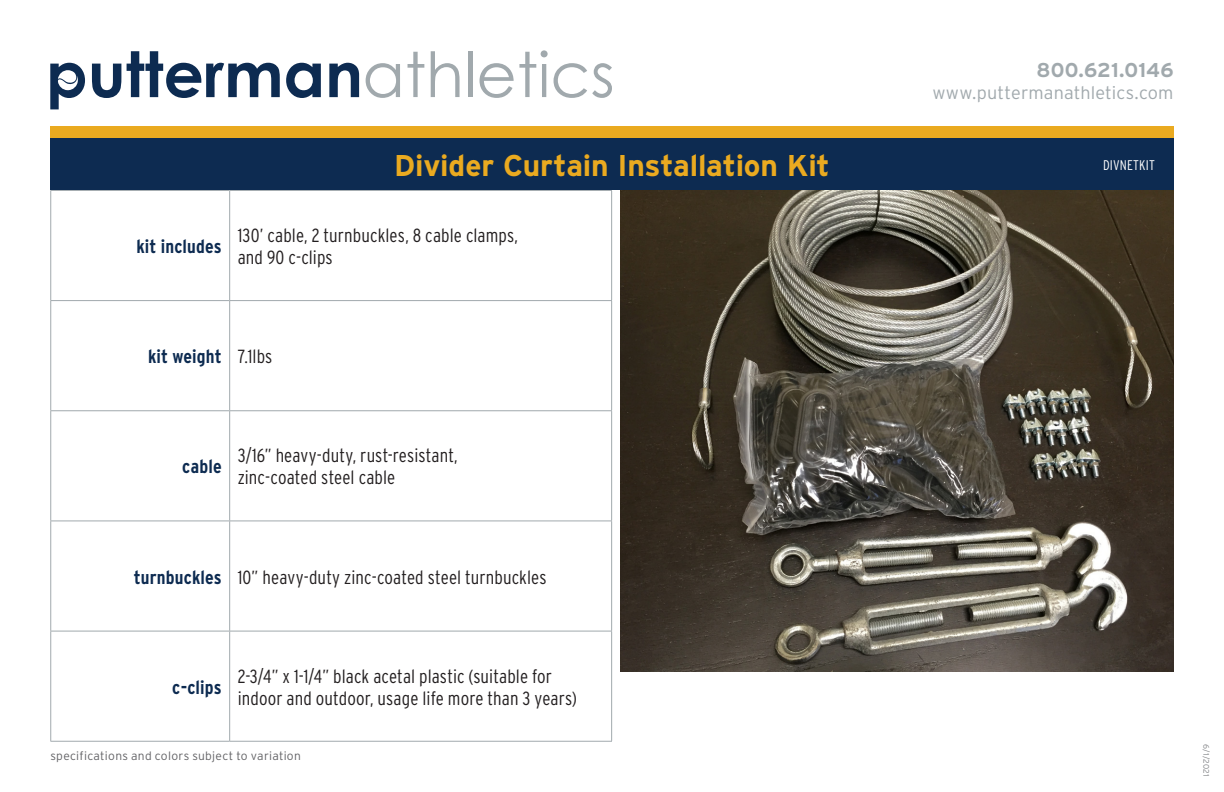
<style>
.page{position:relative;width:1224px;height:792px;background:#fff}
.page>*{position:absolute;margin:0;border:0;box-sizing:border-box;transform-origin:0 0}
.Product_Name{font:700 30px "Interstate";letter-spacing:-.005em;color:#eaaa20}
.t1{font:700 20px "Interstate";letter-spacing:.005em;color:#a1a9ad}
.Description{font:300 19px/22px "Interstate Condensed";letter-spacing:.005em;color:#231f20}
.Heading{font:700 19px "Interstate Condensed";letter-spacing:.005em;color:#0d2b51}
.t2{font:300 18px "Interstate";letter-spacing:.01em;color:#a1a9ad}
.Part{font:300 14px "Interstate Condensed";letter-spacing:.01em;color:#fff}
.t3{font:300 12px "Interstate";letter-spacing:.025em;color:#636366}
.t4{font:300 8px "Interstate";color:#808285}
</style>
<div class="page">
<svg style="left:366px;top:63px;width:34px;height:35px"></svg>
<svg style="left:408px;top:52px;width:16px;height:45px"></svg>
<svg style="left:431px;top:51px;width:29px;height:46px"></svg>
<hr style="left:468px;top:51px;width:4px;height:46px;background:#a1a9ad">
<svg style="left:480px;top:50px;width:68px;height:48px"></svg>
<svg style="left:554px;top:63px;width:58px;height:35px"></svg>
<svg style="left:92px;top:64px;width:29px;height:34px"></svg>
<svg style="left:127px;top:51px;width:153px;height:47px"></svg>
<svg style="left:286px;top:63px;width:35px;height:35px"></svg>
<svg style="left:329px;top:63px;width:30px;height:34px"></svg>
<svg style="left:50px;top:63px;width:35px;height:46px"></svg>
<div style="left:50px;top:126px;width:1124px;height:13px;background:#eaaa20"></div>
<hr style="left:50px;top:190px;width:180px;height:1px;background:#a1a9ad">
<hr style="left:50px;top:191px;width:1px;height:109px;background:#a1a9ad">
<hr style="left:230px;top:190px;width:382px;height:1px;background:#a1a9ad">
<hr style="left:229px;top:191px;width:1px;height:109px;background:#a1a9ad">
<hr style="left:611px;top:191px;width:1px;height:109px;background:#a1a9ad">
<hr style="left:50px;top:300px;width:180px;height:1px;background:#a1a9ad">
<hr style="left:50px;top:301px;width:1px;height:109px;background:#a1a9ad">
<hr style="left:230px;top:300px;width:382px;height:1px;background:#a1a9ad">
<hr style="left:229px;top:301px;width:1px;height:109px;background:#a1a9ad">
<hr style="left:611px;top:301px;width:1px;height:109px;background:#a1a9ad">
<hr style="left:50px;top:410px;width:180px;height:1px;background:#a1a9ad">
<hr style="left:50px;top:411px;width:1px;height:110px;background:#a1a9ad">
<hr style="left:230px;top:410px;width:382px;height:1px;background:#a1a9ad">
<hr style="left:229px;top:411px;width:1px;height:110px;background:#a1a9ad">
<hr style="left:611px;top:411px;width:1px;height:110px;background:#a1a9ad">
<hr style="left:50px;top:521px;width:180px;height:1px;background:#a1a9ad">
<hr style="left:50px;top:521px;width:1px;height:110px;background:#a1a9ad">
<hr style="left:230px;top:521px;width:382px;height:1px;background:#a1a9ad">
<hr style="left:229px;top:521px;width:1px;height:110px;background:#a1a9ad">
<hr style="left:611px;top:521px;width:1px;height:110px;background:#a1a9ad">
<hr style="left:50px;top:631px;width:180px;height:1px;background:#a1a9ad">
<hr style="left:50px;top:631px;width:1px;height:110px;background:#a1a9ad">
<hr style="left:230px;top:631px;width:382px;height:1px;background:#a1a9ad">
<hr style="left:229px;top:631px;width:1px;height:110px;background:#a1a9ad">
<hr style="left:611px;top:631px;width:1px;height:110px;background:#a1a9ad">
<hr style="left:50px;top:741px;width:180px;height:1px;background:#a1a9ad">
<hr style="left:230px;top:741px;width:382px;height:1px;background:#a1a9ad">
<img style="left:621px;top:190px;width:553px;height:481px">
<div style="left:50px;top:139px;width:1124px;height:51px;background:#0d2b51"></div>
<p class="t1" style="left:1037px;top:59px;width:138px">800.621.0146</p>
<p class="t2" style="left:932px;top:82px;width:243px">www.puttermanathletics.com</p>
<p class="Product_Name" style="left:394px;top:149px;width:437px">Divider Curtain Installation Kit</p>
<p class="Part" style="left:1103px;top:157px;width:53px">DIVNETKIT</p>
<p class="Heading" style="left:136px;top:236px;width:87px">kit includes</p>
<p class="Description" style="left:238px;top:224px;width:282px">130’ cable, 2 turnbuckles, 8 cable clamps, and 90 c-clips</p>
<p class="Heading" style="left:148px;top:346px;width:75px">kit weight</p>
<p class="Description" style="left:238px;top:345px;width:36px">7.1lbs</p>
<p class="Heading" style="left:182px;top:456px;width:41px">cable</p>
<p class="Description" style="left:238px;top:445px;width:222px">3/16” heavy-duty, rust-resistant, zinc-coated steel cable</p>
<p class="Heading" style="left:134px;top:566px;width:89px">turnbuckles</p>
<p class="Description" style="left:238px;top:566px;width:310px">10” heavy-duty zinc-coated steel turnbuckles</p>
<p class="Heading" style="left:172px;top:676px;width:51px">c-clips</p>
<p class="Description" style="left:238px;top:665px;width:316px">2-3/4” x 1-1/4” black acetal plastic (suitable for</p>
<p class="Description" style="left:238px;top:687px;width:341px">indoor and outdoor, usage life more than 3 years)</p>
<p class="t3" style="left:50px;top:749px;width:252px">specifications and colors subject to variation</p>
<p class="t4" style="left:1211px;top:744px;width:34px;rotate:90deg">6/1/2021</p>
</div>
